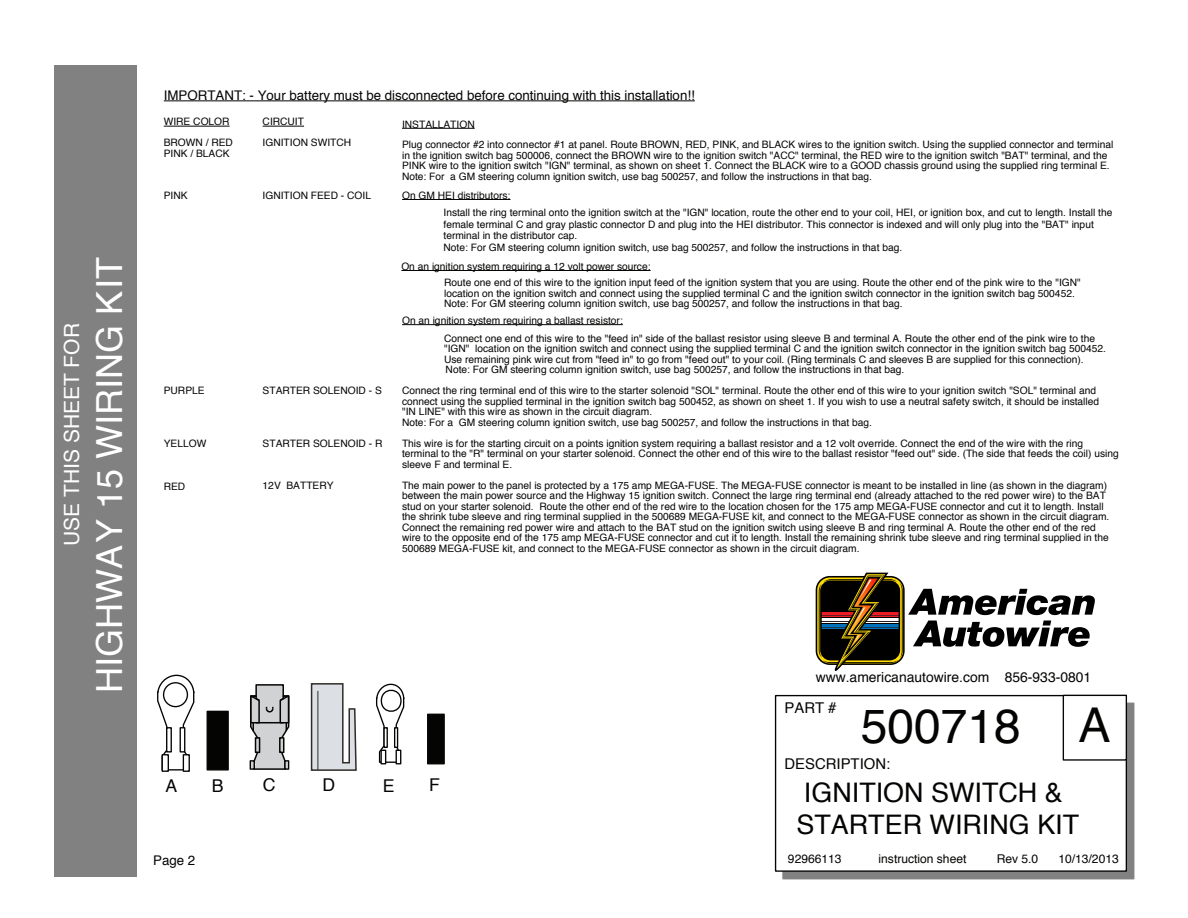
<style>
.page{position:relative;width:1188px;height:918px;background:#fff}
.page>*{position:absolute;margin:0;border:0;box-sizing:border-box;transform-origin:0 0}
.t1{font:48px "Helvetica";color:#040503}
.t2{font:36px "Helvetica";color:#fff}
.t3{font:27px/32px "Helvetica";color:#040503}
.t4{font:21px "Helvetica";color:#fff}
.t5{font:17.7px "Helvetica";color:#040503}
.t6{font:14.85px/18px "Helvetica";color:#040503;text-align:center}
.t7{font:13.95px "Helvetica";color:#050504}
.t8{font:13.35px "Helvetica";color:#040503}
.t9{font:12px "Helvetica";color:#040503}
.t10{font:10.2px/10.5px "Helvetica";color:#040503}
</style>
<div class="page">
<div style="left:54px;top:65px;width:83px;height:811px;background:#808180"></div>
<svg style="left:376px;top:684px;width:29px;height:33px"></svg>
<svg style="left:376px;top:687px;width:29px;height:77px"></svg>
<svg style="left:394px;top:727px;width:4px;height:21px"></svg>
<svg style="left:380px;top:750px;width:6px;height:14px"></svg>
<svg style="left:396px;top:750px;width:5px;height:14px"></svg>
<svg style="left:383px;top:727px;width:5px;height:21px"></svg>
<div style="left:782px;top:703px;width:352px;height:176px;background:#808180"></div>
<div style="left:775px;top:695px;width:352px;height:177px;background:#fff;border:1px solid #040503"></div>
<div style="left:1063px;top:695px;width:64px;height:66px;background:#fff;border:1px solid #040503"></div>
<hr style="left:164px;top:101px;width:531px;height:1px;background:#040503">
<hr style="left:164px;top:126px;width:66px;height:1px;background:#040503">
<hr style="left:263px;top:126px;width:41px;height:1px;background:#040503">
<hr style="left:402px;top:128px;width:73px;height:1px;background:#040503">
<hr style="left:402px;top:199px;width:108px;height:1px;background:#040503">
<hr style="left:401px;top:270px;width:250px;height:1px;background:#040503">
<hr style="left:402px;top:324px;width:221px;height:1px;background:#040503">
<div style="left:427px;top:714px;width:18px;height:50px;background:#040503;border:1px solid #040503"></div>
<svg style="left:157px;top:675px;width:38px;height:40px"></svg>
<svg style="left:164px;top:683px;width:23px;height:24px"></svg>
<div style="left:163px;top:682px;width:25px;height:25px;border:1px solid #040503;border-radius:50%"></div>
<svg style="left:157px;top:690px;width:38px;height:81px"></svg>
<svg style="left:180px;top:727px;width:5px;height:26px"></svg>
<div style="left:162px;top:754px;width:7px;height:18px;background:#fff;border:1px solid #040503"></div>
<div style="left:183px;top:754px;width:7px;height:18px;background:#fff;border:1px solid #040503"></div>
<svg style="left:166px;top:727px;width:6px;height:26px"></svg>
<div style="left:207px;top:711px;width:22px;height:60px;background:#040503;border:1px solid #040503"></div>
<svg style="left:310px;top:683px;width:47px;height:88px;background:#c8cacc"></svg>
<hr style="left:318px;top:691px;width:1px;height:79px;background:#2e2c28">
<svg style="left:816px;top:573px;width:279px;height:98px"></svg>
<svg style="left:249px;top:684px;width:41px;height:86px;background:#b1b1b2"></svg>
<h3 class="t4" style="left:56px;top:546px;width:224px;rotate:-90deg">USE THIS SHEET FOR</h3>
<h2 class="t2" style="left:82px;top:693px;width:437px;rotate:-90deg">HIGHWAY 15 WIRING KIT</h2>
<h3 class="t8" style="left:164px;top:85px;width:533px">IMPORTANT: - Your battery must be disconnected before continuing with this installation!!</h3>
<p class="t10" style="left:164px;top:117px;width:67px">WIRE COLOR</p>
<p class="t10" style="left:263px;top:117px;width:43px">CIRCUIT</p>
<p class="t10" style="left:402px;top:119px;width:74px">INSTALLATION</p>
<p class="t10" style="left:164px;top:138px;width:71px">BROWN / RED</p>
<p class="t10" style="left:263px;top:138px;width:90px">IGNITION SWITCH</p>
<p class="t10" style="left:402px;top:140px;width:713px">Plug connector #2 into connector #1 at panel. Route BROWN, RED, PINK, and BLACK wires to the ignition switch. Using the supplied connector and terminal</p>
<p class="t10" style="left:164px;top:148px;width:67px">PINK / BLACK</p>
<p class="t10" style="left:402px;top:150px;width:709px">in the ignition switch bag 500006, connect the BROWN wire to the ignition switch "ACC" terminal, the RED wire to the ignition switch "BAT" terminal, and the<br>PINK wire to the ignition switch "IGN" terminal, as shown on sheet 1. Connect the BLACK wire to a GOOD chassis ground using the supplied ring terminal E.<br>Note: For a GM steering column ignition switch, use bag 500257, and follow the instructions in that bag.</p>
<p class="t10" style="left:164px;top:190px;width:25px">PINK</p>
<p class="t10" style="left:263px;top:190px;width:110px">IGNITION FEED - COIL</p>
<p class="t10" style="left:444px;top:187px;width:670px;line-height:17.5px;text-indent:-41px">On GM HEI distributors:<br>Install the ring terminal onto the ignition switch at the "IGN" location, route the other end to your coil, HEI, or ignition box, and cut to length. Install the</p>
<p class="t10" style="left:444px;top:219px;width:652px;line-height:11.4px">female terminal C and gray plastic connector D and plug into the HEI distributor. This connector is indexed and will only plug into the "BAT" input terminal in the distributor cap.<br>Note: For GM steering column ignition switch, use bag 500257, and follow the instructions in that bag.</p>
<p class="t10" style="left:444px;top:258px;width:638px;line-height:16.4px;text-indent:-43px">On an ignition system requiring a 12 volt power source:<br>Route one end of this wire to the ignition input feed of the ignition system that you are using. Route the other end of the pink wire to the "IGN"</p>
<p class="t10" style="left:444px;top:288px;width:632px">location on the ignition switch and connect using the supplied terminal C and the ignition switch connector in the ignition switch bag 500452.<br>Note: For GM steering column ignition switch, use bag 500257, and follow the instructions in that bag.</p>
<p class="t10" style="left:444px;top:312px;width:653px;line-height:18.1px;text-indent:-42px">On an ignition system requiring a ballast resistor:<br>Connect one end of this wire to the "feed in" side of the ballast resistor using sleeve B and terminal A. Route the other end of the pink wire to the</p>
<p class="t10" style="left:444px;top:344px;width:663px">"IGN" location on the ignition switch and connect using the supplied terminal C and the ignition switch connector in the ignition switch bag 500452.<br>Use remaining pink wire cut from "feed in" to go from "feed out" to your coil. (Ring terminals C and sleeves B are supplied for this connection).<br>Note: For GM steering column ignition switch, use bag 500257, and follow the instructions in that bag.</p>
<p class="t10" style="left:164px;top:386px;width:42px">PURPLE</p>
<p class="t10" style="left:263px;top:386px;width:121px">STARTER SOLENOID - S</p>
<p class="t10" style="left:402px;top:386px;width:699px">Connect the ring terminal end of this wire to the starter solenoid "SOL" terminal. Route the other end of this wire to your ignition switch "SOL" terminal and connect using the supplied terminal in the ignition switch bag 500452, as shown on sheet 1. If you wish to use a neutral safety switch, it should be installed "IN LINE" with this wire as shown in the circuit diagram.<br>Note: For a GM steering column ignition switch, use bag 500257, and follow the instructions in that bag.</p>
<p class="t10" style="left:164px;top:438px;width:44px">YELLOW</p>
<p class="t10" style="left:263px;top:438px;width:121px">STARTER SOLENOID - R</p>
<p class="t10" style="left:402px;top:438px;width:718px">This wire is for the starting circuit on a points ignition system requiring a ballast resistor and a 12 volt override. Connect the end of the wire with the ring terminal to the "R" terminal on your starter solenoid. Connect the other end of this wire to the ballast resistor "feed out" side. (The side that feeds the coil) using sleeve F and terminal E.</p>
<p class="t10" style="left:164px;top:482px;width:23px">RED</p>
<p class="t10" style="left:263px;top:480px;width:72px">12V BATTERY</p>
<p class="t10" style="left:402px;top:480px;width:709px">The main power to the panel is protected by a 175 amp MEGA-FUSE. The MEGA-FUSE connector is meant to be installed in line (as shown in the diagram) between the main power source and the Highway 15 ignition switch. Connect the large ring terminal end (already attached to the red power wire) to the BAT stud on your starter solenoid. Route the other end of the red wire to the location chosen for the 175 amp MEGA-FUSE connector and cut it to length. Install the shrink tube sleeve and ring terminal supplied in the 500689 MEGA-FUSE kit, and connect to the MEGA-FUSE connector as shown in the circuit diagram.<br>Connect the remaining red power wire and attach to the BAT stud on the ignition switch using sleeve B and ring terminal A. Route the other end of the red wire to the opposite end of the 175 amp MEGA-FUSE connector and cut it to length. Install the remaining shrink tube sleeve and ring terminal supplied in the 500689 MEGA-FUSE kit, and connect to the MEGA-FUSE connector as shown in the circuit diagram.</p>
<h3 class="t7" style="left:816px;top:666px;width:277px">www.americanautowire.com 856-933-0801</h3>
<h3 class="t5" style="left:263px;top:771px;width:14px">C</h3>
<h3 class="t5" style="left:323px;top:771px;width:14px">D</h3>
<h3 class="t5" style="left:383px;top:772px;width:13px">E</h3>
<h3 class="t5" style="left:165px;top:772px;width:13px">A</h3>
<h3 class="t5" style="left:212px;top:772px;width:13px">B</h3>
<h3 class="t5" style="left:429px;top:771px;width:12px">F</h3>
<h3 class="t8" style="left:153px;top:850px;width:44px">Page 2</h3>
<h3 class="t6" style="left:785px;top:699px;width:54px">PART #</h3>
<h1 class="t1" style="left:861px;top:689px;width:251px">500718 A</h1>
<h3 class="t6" style="left:785px;top:756px;width:107px">DESCRIPTION:</h3>
<h3 class="t3" style="left:796px;top:777px;width:284px">IGNITION SWITCH &amp;<br>STARTER WIRING KIT</h3>
<h3 class="t6" style="left:928px;top:786px;width:153px">GM COLUMN MOUNT<br>DASH MOUNT<br>UNIVERSAL</h3>
<p class="t9" style="left:788px;top:850px;width:55px">92966113</p>
<p class="t9" style="left:879px;top:850px;width:89px">instruction sheet</p>
<p class="t9" style="left:997px;top:850px;width:43px">Rev 5.0</p>
<p class="t9" style="left:1058px;top:850px;width:62px">10/13/2013</p>
</div>
